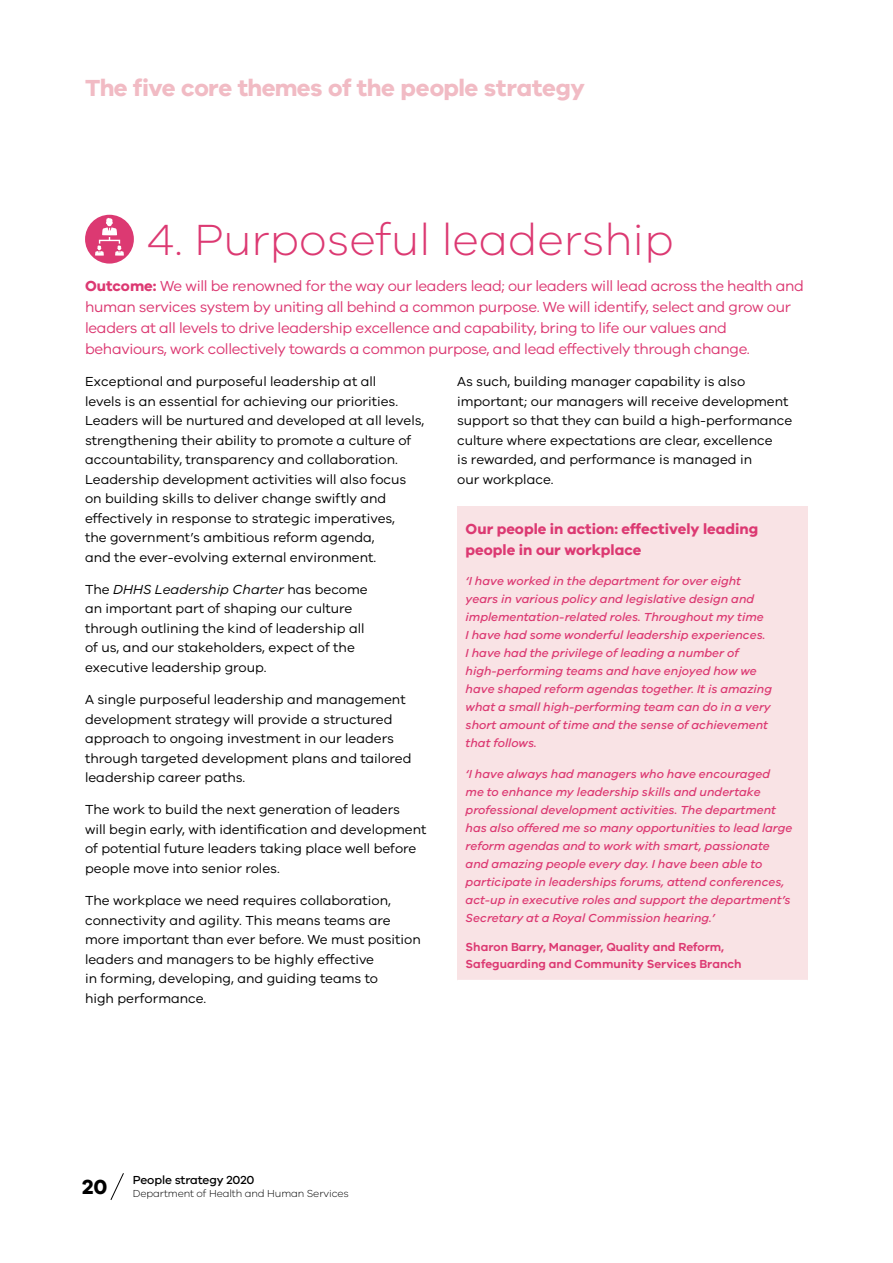
<style>
.page{position:relative;width:893px;height:1263px;background:#fff}
.page>*{position:absolute;margin:0;border:0;box-sizing:border-box;transform-origin:0 0}
.t1{font:300 45px "VIC";color:#dc3972}
.t2{font:700 24px "VIC";letter-spacing:-.02em;color:#f1bbc4}
.t3{font:700 21px "VIC";color:#000}
.t4{font:15px/21px "VIC";letter-spacing:-.02em;color:#dc3972}
.t5{font:700 15px/21px "VIC";color:#dc3972}
.t6{font:13.5px/19.5px "VIC";color:#000}
.t7{font:italic 500 12px/18px "VIC";color:#dc3972}
.t8{font:600 12px/16.5px "VIC";color:#dc3972}
.t9{font:500 12px "VIC";letter-spacing:-.01em;color:#000}
.t10{font:300 10.5px "VIC";letter-spacing:-.01em;color:#000}
.s1{font-weight:700}
.s2{font-style:italic}
</style>
<div class="page">
<svg style="left:110px;top:1173px;width:14px;height:27px"></svg>
<div style="left:457px;top:506px;width:351px;height:474px;background:#f9e3e5"></div>
<svg style="left:85px;top:215px;width:49px;height:49px"></svg>
<h2 class="t2" style="left:85px;top:73px;width:501px">The five core themes of the people strategy</h2>
<h1 class="t1" style="left:147px;top:213px;width:529px">4. Purposeful leadership</h1>
<p class="t4" style="left:85px;top:275px;width:720px"><span class="s1">Outcome:</span> We will be renowned for the way our leaders lead; our leaders will lead across the health and human services system by uniting all behind a common purpose. We will identify, select and grow our leaders at all levels to drive leadership excellence and capability, bring to life our values and behaviours, work collectively towards a common purpose, and lead effectively through change.</p>
<p class="t6" style="left:85px;top:372px;width:341px">Exceptional and purposeful leadership at all<br>levels is an essential for achieving our priorities.<br>Leaders will be nurtured and developed at all levels, strengthening their ability to promote a culture of accountability, transparency and collaboration.<br>Leadership development activities will also focus on building skills to deliver change swiftly and effectively in response to strategic imperatives,<br>the government’s ambitious reform agenda,<br>and the ever-evolving external environment.</p>
<p class="t6" style="left:85px;top:579px;width:284px">The <span class="s2">DHHS Leadership Charter</span> has become an important part of shaping our culture through outlining the kind of leadership all of us, and our stakeholders, expect of the executive leadership group.</p>
<p class="t6" style="left:85px;top:689px;width:328px">A single purposeful leadership and management development strategy will provide a structured approach to ongoing investment in our leaders through targeted development plans and tailored leadership career paths.</p>
<p class="t6" style="left:85px;top:800px;width:343px">The work to build the next generation of leaders<br>will begin early, with identification and development of potential future leaders taking place well before people move into senior roles.</p>
<p class="t6" style="left:85px;top:890px;width:337px">The workplace we need requires collaboration, connectivity and agility. This means teams are more important than ever before. We must position leaders and managers to be highly effective<br>in forming, developing, and guiding teams to<br>high performance.</p>
<p class="t6" style="left:457px;top:371px;width:337px">As such, building manager capability is also important; our managers will receive development support so that they can build a high-performance culture where expectations are clear, excellence<br>is rewarded, and performance is managed in<br>our workplace.</p>
<p class="t5" style="left:466px;top:517px;width:294px">Our people in action: effectively leading people in our workplace</p>
<p class="t7" style="left:466px;top:572px;width:308px">‘I have worked in the department for over eight years in various policy and legislative design and implementation-related roles. Throughout my time<br>I have had some wonderful leadership experiences.<br>I have had the privilege of leading a number of high-performing teams and have enjoyed how we have shaped reform agendas together. It is amazing what a small high-performing team can do in a very short amount of time and the sense of achievement that follows.</p>
<p class="t7" style="left:466px;top:765px;width:328px">‘I have always had managers who have encouraged<br>me to enhance my leadership skills and undertake professional development activities. The department has also offered me so many opportunities to lead large reform agendas and to work with smart, passionate and amazing people every day. I have been able to participate in leaderships forums, attend conferences, act-up in executive roles and support the department’s Secretary at a Royal Commission hearing.’</p>
<p class="t8" style="left:466px;top:939px;width:277px">Sharon Barry, Manager, Quality and Reform,<br>Safeguarding and Community Services Branch</p>
<h3 class="t3" style="left:82px;top:1174px;width:27px">20</h3>
<p class="t9" style="left:133px;top:1172px;width:123px">People strategy 2020</p>
<p class="t10" style="left:133px;top:1187px;width:218px">Department of Health and Human Services</p>
</div>
